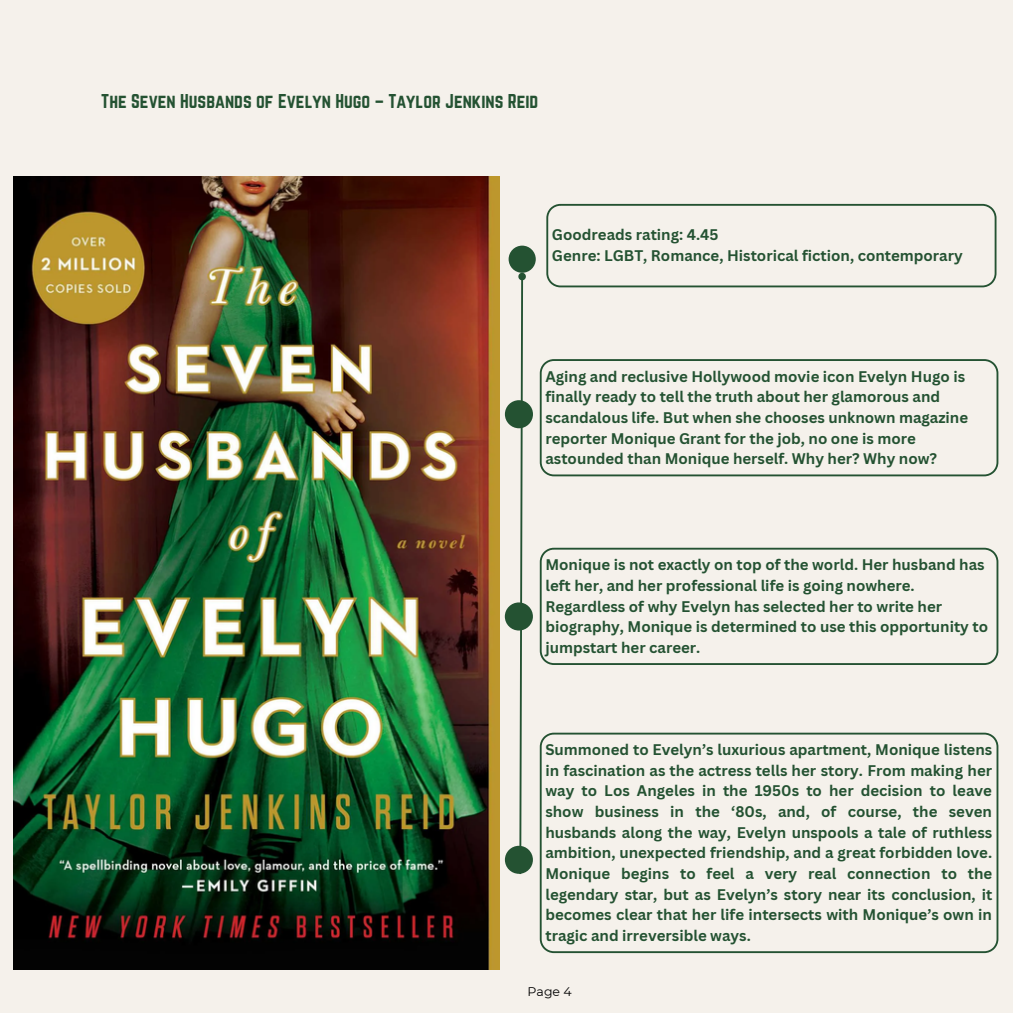
<style>
.page{position:relative;width:1013px;height:1013px;background:#fff}
.page>*{position:absolute;margin:0;border:0;box-sizing:border-box;transform-origin:0 0}
.t1{font:17.5px "Norwester";color:#245232}
.t2{font:700 15px/20.6px "Canva Sans";color:#245232}
.t3{font:12.5px "Montserrat";color:#000}
</style>
<div class="page">
<div style="left:0;top:0;width:1012px;height:1012px;background:#f5f1eb"></div>
<svg style="left:517px;top:272px;width:10px;height:602px"></svg>
<div style="left:508px;top:246px;width:28px;height:27px;background:#245232;border-radius:50%"></div>
<div style="left:505px;top:400px;width:28px;height:28px;background:#245232;border-radius:50%"></div>
<div style="left:505px;top:602px;width:28px;height:28px;background:#245232;border-radius:50%"></div>
<svg style="left:546px;top:204px;width:450px;height:83px"></svg>
<svg style="left:540px;top:359px;width:458px;height:117px"></svg>
<svg style="left:540px;top:547px;width:458px;height:118px"></svg>
<div style="left:505px;top:845px;width:28px;height:28px;background:#245232;border-radius:50%"></div>
<svg style="left:540px;top:732px;width:458px;height:221px"></svg>
<img style="left:14px;top:177px;width:486px;height:792px">
<p class="t1" style="left:101px;top:90px;width:438px">The Seven Husbands of Evelyn Hugo – Taylor Jenkins Reid</p>
<p class="t2" style="left:552px;top:224px;width:412px">Goodreads rating: 4.45<br>Genre: LGBT, Romance, Historical fiction, contemporary</p>
<p class="t2" style="left:545px;top:365px;width:424px">Aging and reclusive Hollywood movie icon Evelyn Hugo is finally ready to tell the truth about her glamorous and scandalous life. But when she chooses unknown magazine reporter Monique Grant for the job, no one is more astounded than Monique herself. Why her? Why now?</p>
<p class="t2" style="left:545px;top:554px;width:444px">Monique is not exactly on top of the world. Her husband has left her, and her professional life is going nowhere.<br>Regardless of why Evelyn has selected her to write her biography, Monique is determined to use this opportunity to jumpstart her career.</p>
<p class="t2" style="left:545px;top:739px;width:448px;text-align:justify">Summoned to Evelyn’s luxurious apartment, Monique listens in fascination as the actress tells her story. From making her way to Los Angeles in the 1950s to her decision to leave show business in the ‘80s, and, of course, the seven husbands along the way, Evelyn unspools a tale of ruthless ambition, unexpected friendship, and a great forbidden love.<br>Monique begins to feel a very real connection to the legendary star, but as Evelyn’s story near its conclusion, it becomes clear that her life intersects with Monique’s own in tragic and irreversible ways.</p>
<p class="t3" style="left:527px;top:984px;width:45px">Page 4</p>
</div>
